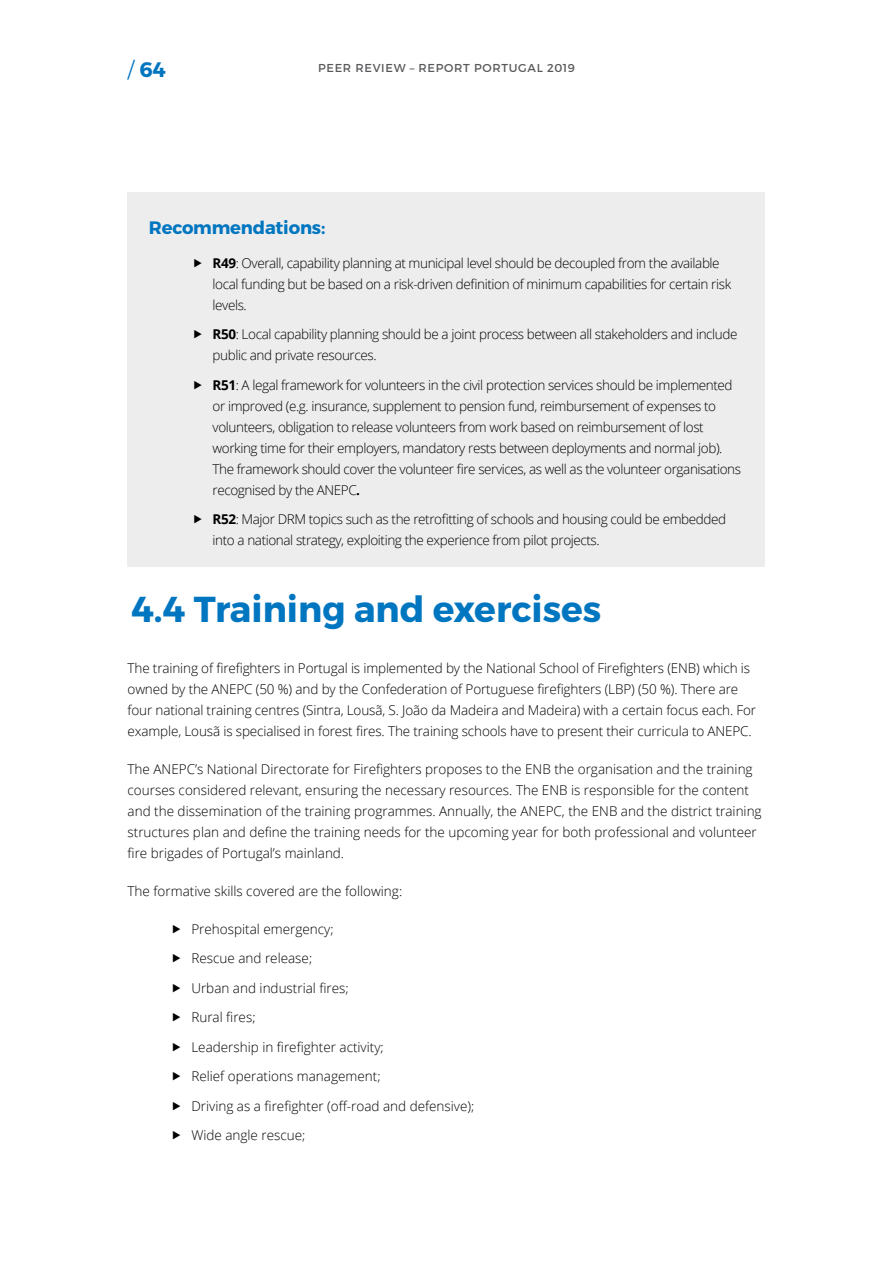
<style>
.page{position:relative;width:893px;height:1263px;background:#fff}
.page>*{position:absolute;margin:0;border:0;box-sizing:border-box;transform-origin:0 0}
.Body_Copy{font:700 36px "Montserrat";color:#0076c0}
.t1{font:700 21px "Montserrat";color:#0076c0}
.t2{font:700 18px "Montserrat";letter-spacing:-.01em;color:#0076c0}
.Body_Copy-2{font:300 13.5px/21px "Open Sans";letter-spacing:-.01em;color:#000}
.Body_Copy-3{font:300 13.5px/21px "Open Sans";letter-spacing:-.03em;color:#000}
.t3{font:11.55px "Montserrat";letter-spacing:.06em;color:#58595b}
.s1{font-weight:300}
.s2{font-weight:700}
</style>
<div class="page">
<div style="left:128px;top:192px;width:637px;height:374px;background:#ededee"></div>
<h2 class="t1" style="left:128px;top:56px;width:40px"><span class="s1">/</span> 64</h2>
<p class="t3" style="left:318px;top:61px;width:258px">PEER REVIEW – REPORT PORTUGAL 2019</p>
<h4 class="t2" style="left:149px;top:216px;width:178px">Recommendations:</h4>
<p class="Body_Copy-3" style="left:213px;top:252px;width:520px"><span class="s2">R49</span>: Overall, capability planning at municipal level should be decoupled from the available local funding but be based on a risk-driven definition of minimum capabilities for certain risk levels.</p>
<p class="Body_Copy-3" style="left:213px;top:323px;width:526px"><span class="s2">R50</span>: Local capability planning should be a joint process between all stakeholders and include public and private resources.</p>
<p class="Body_Copy-3" style="left:213px;top:374px;width:530px"><span class="s2">R51</span>: A legal framework for volunteers in the civil protection services should be implemented or improved (e.g. insurance, supplement to pension fund, reimbursement of expenses to volunteers, obligation to release volunteers from work based on reimbursement of lost working time for their employers, mandatory rests between deployments and normal job).<br>The framework should cover the volunteer fire services, as well as the volunteer organisations recognised by the ANEPC<span class="s2">.</span></p>
<p class="Body_Copy-3" style="left:213px;top:508px;width:515px"><span class="s2">R52</span>: Major DRM topics such as the retrofitting of schools and housing could be embedded into a national strategy, exploiting the experience from pilot projects.</p>
<p class="Body_Copy" style="left:131px;top:587px;width:472px">4.4 Training and exercises</p>
<p class="Body_Copy-2" style="left:128px;top:657px;width:630px">The training of firefighters in Portugal is implemented by the National School of Firefighters (ENB) which is owned by the ANEPC (50 %) and by the Confederation of Portuguese firefighters (LBP) (50 %). There are four national training centres (Sintra, Lousã, S. João da Madeira and Madeira) with a certain focus each. For example, Lousã is specialised in forest fires. The training schools have to present their curricula to ANEPC.</p>
<p class="Body_Copy-2" style="left:128px;top:758px;width:636px">The ANEPC’s National Directorate for Firefighters proposes to the ENB the organisation and the training courses considered relevant, ensuring the necessary resources. The ENB is responsible for the content and the dissemination of the training programmes. Annually, the ANEPC, the ENB and the district training structures plan and define the training needs for the upcoming year for both professional and volunteer fire brigades of Portugal’s mainland.</p>
<p class="Body_Copy-2" style="left:128px;top:880px;width:276px">The formative skills covered are the following:</p>
<p class="Body_Copy-2" style="left:191px;top:918px;width:144px">Prehospital emergency;</p>
<p class="Body_Copy-2" style="left:191px;top:947px;width:122px">Rescue and release;</p>
<p class="Body_Copy-2" style="left:191px;top:977px;width:159px">Urban and industrial fires;</p>
<p class="Body_Copy-2" style="left:191px;top:1006px;width:66px">Rural fires;</p>
<p class="Body_Copy-2" style="left:191px;top:1036px;width:194px">Leadership in firefighter activity;</p>
<p class="Body_Copy-2" style="left:191px;top:1065px;width:191px">Relief operations management;</p>
<p class="Body_Copy-2" style="left:191px;top:1095px;width:285px">Driving as a firefighter (off-road and defensive);</p>
<p class="Body_Copy-2" style="left:191px;top:1124px;width:116px">Wide angle rescue;</p>
</div>
